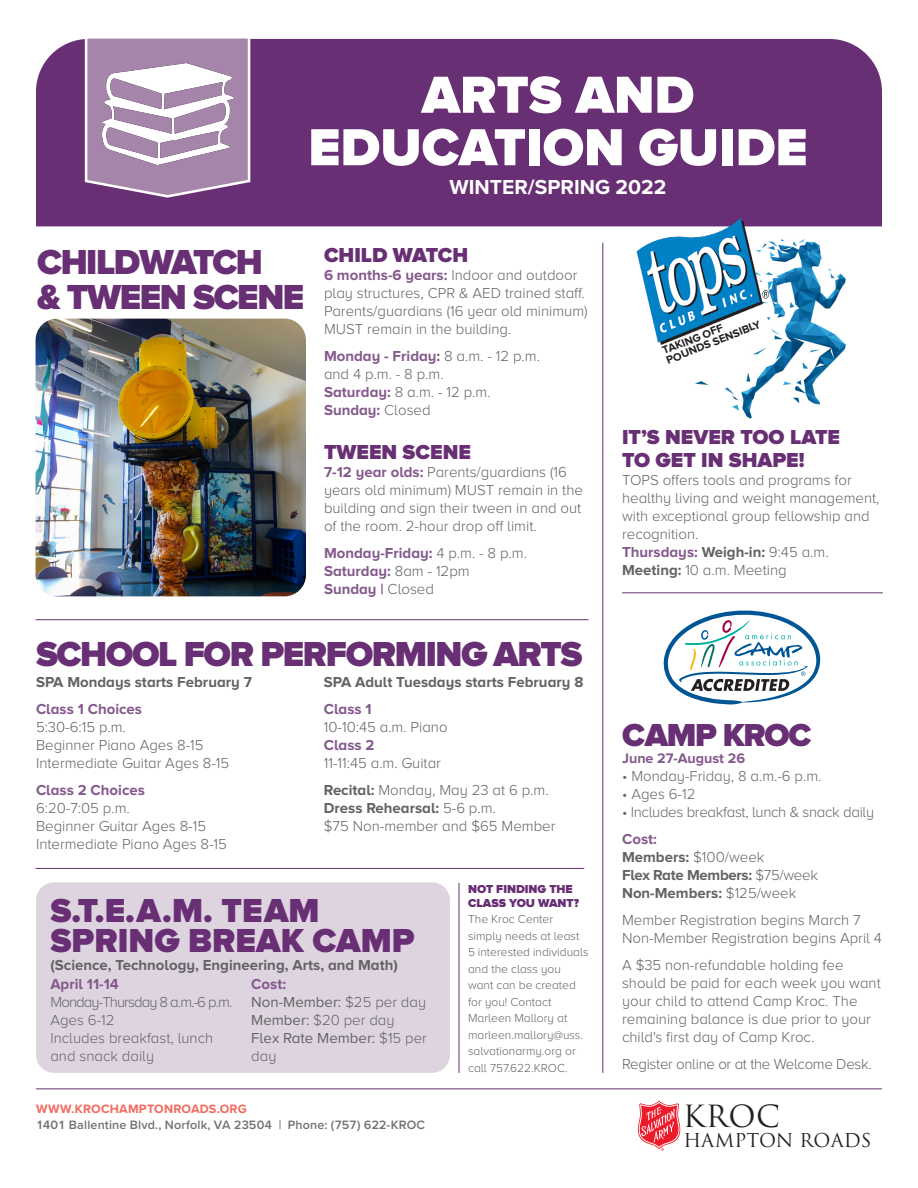
<style>
.page{position:relative;width:918px;height:1188px;background:#fff}
.page>*{position:absolute;margin:0;border:0;box-sizing:border-box;transform-origin:0 0}
.t1{font:900 54px/52.5px "Proxima Nova A";color:#fff;text-align:center}
.t2{font:900 36px "Proxima Nova A";letter-spacing:-.04em;color:#682f74}
.t3{font:900 34.5px/30px "Proxima Nova A";color:#682f74}
.t4{font:900 33px "Proxima Nova A";letter-spacing:-.04em;color:#682f74}
.t5{font:29.7px "Trajan Pro 3";color:#231f20}
.t6{font:900 21px/22.5px "Proxima Nova A";color:#682f74}
.t7{font:700 21px "Proxima Nova";color:#fff}
.t8{font:18.6px "Trajan Pro 3";color:#231f20}
.t9{font:300 15px/18px "Proxima Nova A";color:#636366}
.t10{font:700 15px "Proxima Nova A";color:#636366}
.t11{font:700 15px "Proxima Nova A";color:#845a8c}
.t12{font:300 15px "Proxima Nova A";letter-spacing:-.02em;color:#636366}
.t13{font:15px/18px "Proxima Nova A";color:#636366}
.t14{font:300 15px "Proxima Nova A";letter-spacing:-.06em;color:#636366}
.t15{font:700 15px "Proxima Nova A";letter-spacing:-.02em;color:#636366}
.t16{font:700 14.25px "Proxima Nova A";color:#845a8c}
.Class_Heading{font:600 12.6px "Proxima Nova";letter-spacing:.01em;color:#717074}
.Class_Heading-2{font:700 12.6px "Proxima Nova";letter-spacing:.015em;color:#f26a5f}
.t17{font:300 12px/16.5px "Proxima Nova A";color:#636366}
.t18{font:900 12px/13.5px "Proxima Nova A";color:#682f74}
.t19{font:700 11.25px "Proxima Nova A";color:#231f20}
.s1{font-weight:700;color:#845a8c}
.s2{font-weight:700}
.s3{font-weight:300;color:#636366}
.s4{font-weight:300}
.s5{font-weight:400}
</style>
<div class="page">
<img style="left:695px;top:226px;width:164px;height:193px">
<div style="left:36px;top:882px;width:414px;height:191px;background:#ded4e0;border-radius:18px"></div>
<div style="left:36px;top:39px;width:846px;height:187px;background:#682f74"></div>
<svg style="left:84px;top:38px;width:168px;height:161px;background:#a484a9"></svg>
<img style="left:102px;top:63px;width:131px;height:102px">
<img style="left:36px;top:319px;width:270px;height:277px">
<img style="left:629px;top:214px;width:157px;height:135px">
<svg style="left:661px;top:306px;width:112px;height:68px"></svg>
<div style="left:696px;top:400px;width:17px;height:11px;background:#fff"></div>
<hr style="left:603px;top:243px;width:1px;height:830px;background:#682f74">
<hr style="left:36px;top:619px;width:553px;height:1px;background:#682f74">
<hr style="left:622px;top:593px;width:261px;height:1px;background:#682f74">
<hr style="left:36px;top:868px;width:548px;height:1px;background:#682f74">
<hr style="left:459px;top:883px;width:1px;height:190px;background:#682f74">
<svg style="left:664px;top:611px;width:156px;height:93px"></svg>
<svg style="left:637px;top:1100px;width:44px;height:51px"></svg>
<hr style="left:36px;top:1089px;width:846px;height:1px;background:#682f74">
<p class="t1" style="left:308px;top:67px;width:501px">ARTS AND<br>EDUCATION GUIDE</p>
<p class="t7" style="left:450px;top:171px;width:218px">WINTER/SPRING 2022</p>
<p class="t2" style="left:37px;top:241px;width:227px">CHILDWATCH</p>
<p class="t2" style="left:37px;top:276px;width:269px">&amp; TWEEN SCENE</p>
<p class="t6" style="left:324px;top:244px;width:146px">CHILD WATCH</p>
<p class="t9" style="left:324px;top:266px;width:265px"><span class="s1">6 months-6 years:</span> Indoor and outdoor play structures, CPR &amp; AED trained staff.<br>Parents/guardians (16 year old minimum)<br>MUST remain in the building.</p>
<p class="t9" style="left:324px;top:347px;width:218px"><span class="s1">Monday - Friday</span><span class="s2">:</span> 8 a.m. - 12 p.m. and 4 p.m. - 8 p.m.</p>
<p class="t9" style="left:324px;top:383px;width:168px"><span class="s1">Saturday:</span> 8 a.m. - 12 p.m.</p>
<p class="t11" style="left:324px;top:402px;width:108px">Sunday: <span class="s3">Closed</span></p>
<p class="t6" style="left:324px;top:440px;width:148px">TWEEN SCENE</p>
<p class="t9" style="left:324px;top:462px;width:260px"><span class="s1">7-12 year olds:</span> Parents/guardians (16 years old minimum) MUST remain in the building and sign their tween in and out of the room. 2-hour drop off limit.</p>
<p class="t11" style="left:324px;top:544px;width:205px">Monday-Friday: <span class="s3">4 p.m. - 8 p.m.</span></p>
<p class="t11" style="left:324px;top:562px;width:147px">Saturday: <span class="s3">8am - 12pm</span></p>
<p class="t11" style="left:324px;top:580px;width:112px">Sunday | <span class="s3">Closed</span></p>
<p class="t19" style="left:665px;top:355px;width:102px;rotate:-22deg">POUNDS SENSIBLY</p>
<p class="t19" style="left:661px;top:345px;width:66px;rotate:-22deg">TAKING OFF</p>
<p class="t6" style="left:622px;top:426px;width:219px">IT’S NEVER TOO LATE<br>TO GET IN SHAPE!</p>
<p class="t9" style="left:622px;top:471px;width:259px">TOPS offers tools and programs for healthy living and weight management, with exceptional group fellowship and recognition.</p>
<p class="t9" style="left:622px;top:543px;width:208px"><span class="s1">Thursdays:</span> <span class="s2">Weigh-in:</span> 9:45 a.m.<br><span class="s2">Meeting:</span> 10 a.m. Meeting</p>
<p class="t2" style="left:36px;top:633px;width:548px">SCHOOL FOR PERFORMING ARTS</p>
<p class="t10" style="left:36px;top:674px;width:217px">SPA Mondays starts February 7</p>
<p class="t11" style="left:36px;top:701px;width:108px">Class 1 Choices</p>
<p class="t9" style="left:36px;top:718px;width:91px">5:30-6:15 p.m.</p>
<p class="t9" style="left:36px;top:736px;width:169px">Beginner Piano Ages 8-15</p>
<p class="t9" style="left:36px;top:754px;width:195px">Intermediate Guitar Ages 8-15</p>
<p class="t11" style="left:36px;top:782px;width:110px">Class 2 Choices</p>
<p class="t9" style="left:36px;top:799px;width:95px">6:20-7:05 p.m.</p>
<p class="t9" style="left:36px;top:817px;width:172px">Beginner Guitar Ages 8-15</p>
<p class="t9" style="left:36px;top:835px;width:192px">Intermediate Piano Ages 8-15</p>
<p class="t10" style="left:324px;top:674px;width:261px">SPA Adult Tuesdays starts February 8</p>
<p class="t11" style="left:324px;top:701px;width:49px">Class 1</p>
<p class="t9" style="left:324px;top:718px;width:125px">10-10:45 a.m. Piano</p>
<p class="t11" style="left:324px;top:737px;width:52px">Class 2</p>
<p class="t9" style="left:324px;top:754px;width:119px">11-11:45 a.m. Guitar</p>
<p class="t9" style="left:324px;top:781px;width:226px"><span class="s2">Recital:</span> Monday, May 23 at 6 p.m.</p>
<p class="t10" style="left:324px;top:800px;width:174px">Dress Rehearsal: <span class="s4">5-6 p.m.</span></p>
<p class="t9" style="left:324px;top:817px;width:233px">$75 Non-member and $65 Member</p>
<p class="t3" style="left:50px;top:895px;width:366px">S.T.E.A.M. TEAM<br>SPRING BREAK CAMP</p>
<p class="t10" style="left:50px;top:956px;width:349px">(Science, Technology, Engineering, Arts, and Math)</p>
<p class="t11" style="left:50px;top:975px;width:70px">April 11-14</p>
<p class="t14" style="left:50px;top:994px;width:183px">Monday-Thursday 8 a.m.-6 p.m.</p>
<p class="t9" style="left:50px;top:1011px;width:66px">Ages 6-12</p>
<p class="t9" style="left:50px;top:1029px;width:164px">Includes breakfast, lunch and snack daily</p>
<p class="t11" style="left:251px;top:975px;width:36px">Cost:</p>
<p class="t13" style="left:251px;top:993px;width:176px">Non-Member: <span class="s4">$25 per day</span></p>
<p class="t9" style="left:251px;top:1011px;width:145px"><span class="s5">Member:</span> $20 per day</p>
<p class="t13" style="left:251px;top:1029px;width:177px">Flex Rate Member: <span class="s4">$15 per day</span></p>
<p class="Class_Heading-2" style="left:36px;top:1099px;width:212px">WWW.KROCHAMPTONROADS.ORG</p>
<p class="Class_Heading" style="left:36px;top:1116px;width:391px">1401 Ballentine Blvd., Norfolk, VA 23504 | Phone: (757) 622-KROC</p>
<p class="t18" style="left:468px;top:882px;width:113px">NOT FINDING THE<br>CLASS YOU WANT?</p>
<p class="t17" style="left:468px;top:911px;width:122px">The Kroc Center simply needs at least<br>5 interested individuals and the class you want can be created for you! Contact<br>Marleen Mallory at marleen.mallory@uss. salvationarmy.org or call 757.622.KROC.</p>
<p class="t4" style="left:622px;top:716px;width:191px">CAMP KROC</p>
<p class="t16" style="left:622px;top:750px;width:125px">June 27-August 26</p>
<p class="t9" style="left:622px;top:767px;width:201px">• Monday-Friday, 8 a.m.-6 p.m.</p>
<p class="t9" style="left:622px;top:785px;width:75px">• Ages 6-12</p>
<p class="t12" style="left:622px;top:804px;width:254px">• Includes breakfast, lunch &amp; snack daily</p>
<p class="t11" style="left:622px;top:831px;width:36px">Cost:</p>
<p class="t9" style="left:622px;top:848px;width:144px"><span class="s2">Members:</span> $100/week</p>
<p class="t15" style="left:622px;top:867px;width:197px">Flex Rate Members: <span class="s4">$75/week</span></p>
<p class="t10" style="left:622px;top:885px;width:176px">Non-Members: <span class="s4">$125/week</span></p>
<p class="t9" style="left:622px;top:911px;width:240px">Member Registration begins March 7</p>
<p class="t9" style="left:622px;top:929px;width:261px">Non-Member Registration begins April 4</p>
<p class="t9" style="left:622px;top:956px;width:260px">A $35 non-refundable holding fee should be paid for each week you want your child to attend Camp Kroc. The remaining balance is due prior to your child's first day of Camp Kroc.</p>
<p class="t12" style="left:622px;top:1056px;width:251px">Register online or at the Welcome Desk.</p>
<p class="t5" style="left:683px;top:1096px;width:99px">KROC</p>
<p class="t8" style="left:683px;top:1128px;width:189px">HAMPTON ROADS</p>
</div>
